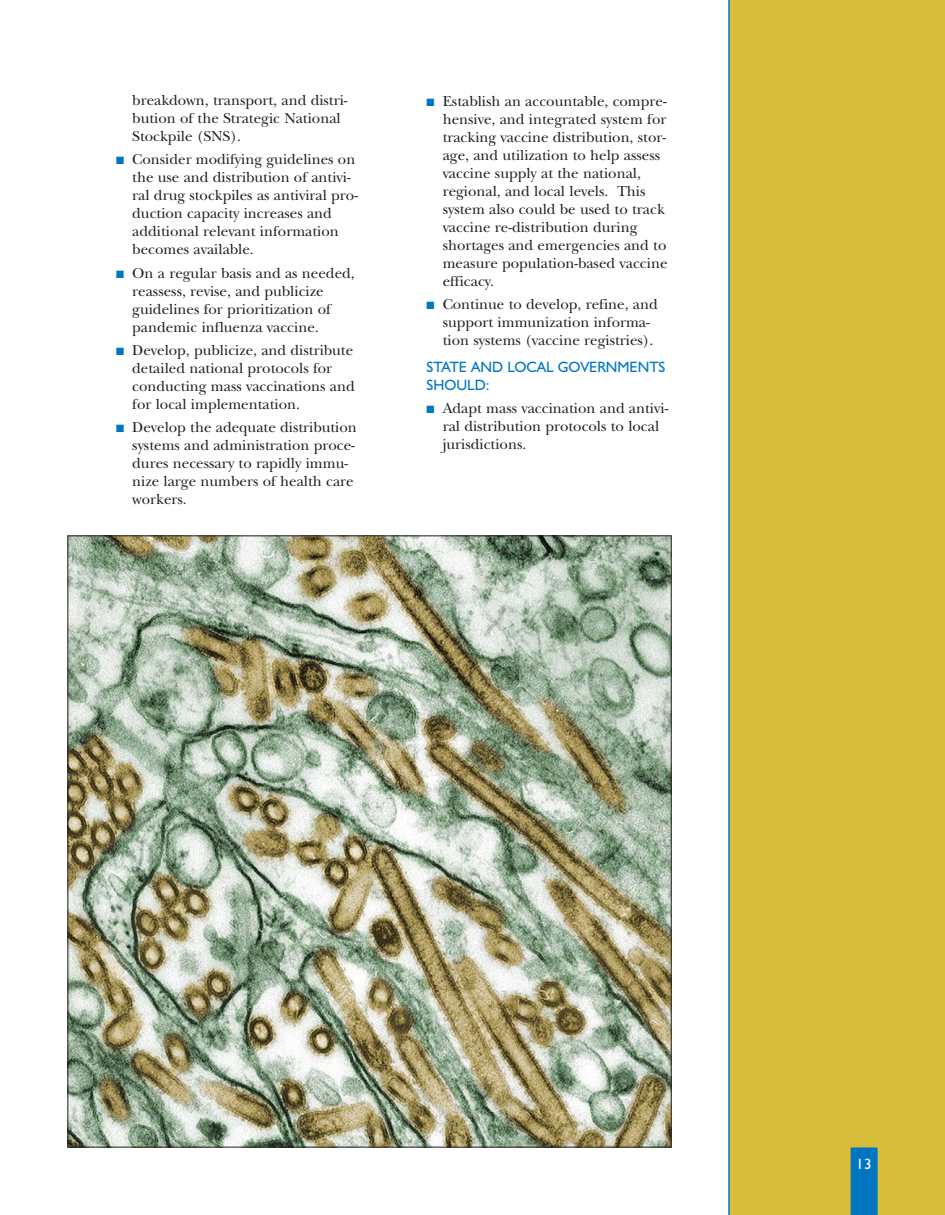
<style>
.page{position:relative;width:945px;height:1215px;background:#fff}
.page>*{position:absolute;margin:0;border:0;box-sizing:border-box;transform-origin:0 0}
.t1{font:15px/18px "New Baskerville";color:#231f20}
.t2{font:15px/18px "Humanist 521 BT";color:#0076c0}
.t3{font:15px "Humanist 521 BT";color:#fff}
.s1{color:#0076c0}
</style>
<div class="page">
<div style="left:729px;top:0;width:216px;height:1215px;background:#d7bd3a"></div>
<div style="left:851px;top:1148px;width:27px;height:67px;background:#0076c0"></div>
<hr style="left:728px;top:0;width:2px;height:1215px;background:#0076c0">
<img style="left:70px;top:537px;width:600px;height:609px">
<p class="t1" style="left:132px;top:93px;width:217px">breakdown, transport, and distri&shy;bution of the Strategic National<br>Stockpile (SNS).</p>
<p class="t1" style="left:132px;top:152px;width:227px;text-indent:-16px"><span class="s1">■</span> Consider modifying guidelines on the use and distribution of antivi&shy;ral drug stockpiles as antiviral pro&shy;duction capacity increases and additional relevant information becomes available.</p>
<p class="t1" style="left:132px;top:265px;width:224px;text-indent:-16px"><span class="s1">■</span> On a regular basis and as needed, reassess, revise, and publicize guidelines for prioritization of pandemic influenza vaccine.</p>
<p class="t1" style="left:132px;top:343px;width:224px;text-indent:-16px"><span class="s1">■</span> Develop, publicize, and distribute detailed national protocols for conducting mass vaccinations and for local implementation.</p>
<p class="t1" style="left:132px;top:420px;width:226px;text-indent:-16px"><span class="s1">■</span> Develop the adequate distribution systems and administration proce&shy;dures necessary to rapidly immu&shy;nize large numbers of health care workers.</p>
<p class="t1" style="left:443px;top:94px;width:226px;text-indent:-16px"><span class="s1">■</span> Establish an accountable, compre&shy;hensive, and integrated system for tracking vaccine distribution, stor&shy;age, and utilization to help assess vaccine supply at the national, regional, and local levels. This system also could be used to track vaccine re-distribution during shortages and emergencies and to measure population-based vaccine efficacy.</p>
<p class="t1" style="left:443px;top:297px;width:217px;text-indent:-16px"><span class="s1">■</span> Continue to develop, refine, and support immunization informa&shy;tion systems (vaccine registries).</p>
<p class="t2" style="left:426px;top:360px;width:241px">STATE AND LOCAL GOVERNMENTS<br>SHOULD:</p>
<p class="t1" style="left:443px;top:401px;width:227px;text-indent:-16px"><span class="s1">■</span> Adapt mass vaccination and antivi&shy;ral distribution protocols to local jurisdictions.</p>
<p class="t3" style="left:856px;top:1159px;width:17px">13</p>
</div>
